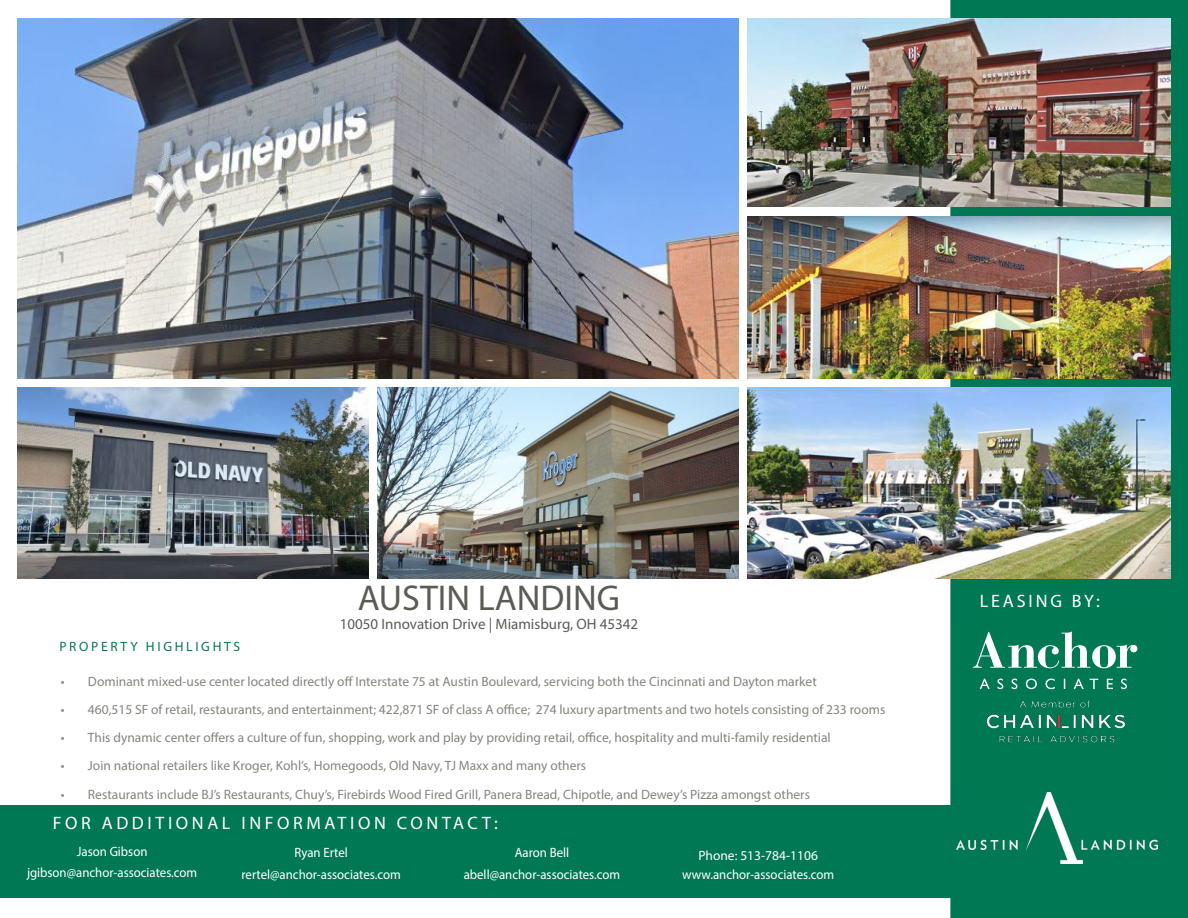
<style>
.page{position:relative;width:1188px;height:918px;background:#fff}
.page>*{position:absolute;margin:0;border:0;box-sizing:border-box;transform-origin:0 0}
.t1{font:36px "Myriad Pro";color:#5c5c56}
.t2{font:18px "Myriad Pro";letter-spacing:.2em;color:#fff}
.t3{font:18px "Myriad Pro";letter-spacing:.16em;color:#fff}
.t4{font:15px "Myriad Pro";color:#5c5c56}
.t5{font:13.5px "Myriad Pro";color:#85857c}
.t6{font:13.5px "Myriad Pro";color:#fff;scale:.95 1}
.t7{font:13.5px "Myriad Pro";letter-spacing:.2em;color:#007854}
.t8{font:13.5px "Myriad Pro";color:#fff}
</style>
<div class="page">
<div style="left:951px;top:1px;width:236px;height:916px;background:#007854"></div>
<div style="left:950px;top:0;width:238px;height:918px;border:2px solid #007854"></div>
<div style="left:0;top:805px;width:1186px;height:93px;background:#007854"></div>
<img style="left:17px;top:18px;width:722px;height:361px">
<img style="left:748px;top:18px;width:423px;height:189px">
<img style="left:748px;top:216px;width:423px;height:163px">
<img style="left:17px;top:387px;width:352px;height:191px">
<img style="left:377px;top:387px;width:362px;height:191px">
<img style="left:748px;top:387px;width:423px;height:191px">
<svg style="left:973px;top:631px;width:164px;height:37px"></svg>
<svg style="left:980px;top:679px;width:147px;height:10px"></svg>
<img style="left:986px;top:700px;width:139px;height:43px">
<img style="left:956px;top:792px;width:202px;height:72px">
<p class="t1" style="left:358px;top:576px;width:264px">AUSTIN LANDING</p>
<p class="t3" style="left:980px;top:590px;width:121px">LEASING BY:</p>
<p class="t4" style="left:340px;top:615px;width:300px">10050 Innovation Drive | Miamisburg, OH 45342</p>
<p class="t7" style="left:59px;top:638px;width:182px">PROPERTY HIGHLIGHTS</p>
<p class="t5" style="left:61px;top:673px;width:757px">• Dominant mixed-use center located directly off Interstate 75 at Austin Boulevard, servicing both the Cincinnati and Dayton market</p>
<p class="t5" style="left:61px;top:701px;width:826px">• 460,515 SF of retail, restaurants, and entertainment; 422,871 SF of class A office; 274 luxury apartments and two hotels consisting of 233 rooms</p>
<p class="t5" style="left:61px;top:729px;width:771px">• This dynamic center offers a culture of fun, shopping, work and play by providing retail, office, hospitality and multi-family residential</p>
<p class="t5" style="left:61px;top:758px;width:527px">• Join national retailers like Kroger, Kohl’s, Homegoods, Old Navy, TJ Maxx and many others</p>
<p class="t5" style="left:61px;top:786px;width:751px">• Restaurants include BJ’s Restaurants, Chuy’s, Firebirds Wood Fired Grill, Panera Bread, Chipotle, and Dewey’s Pizza amongst others</p>
<p class="t2" style="left:53px;top:812px;width:447px">FOR ADDITIONAL INFORMATION CONTACT:</p>
<p class="t6" style="left:77px;top:843px;width:76px">Jason Gibson</p>
<p class="t6" style="left:27px;top:865px;width:181px">jgibson@anchor-associates.com</p>
<p class="t6" style="left:294px;top:845px;width:58px">Ryan Ertel</p>
<p class="t6" style="left:242px;top:866px;width:169px">rertel@anchor-associates.com</p>
<p class="t6" style="left:515px;top:844px;width:59px">Aaron Bell</p>
<p class="t6" style="left:464px;top:866px;width:166px">abell@anchor-associates.com</p>
<p class="t8" style="left:698px;top:847px;width:121px">Phone: 513-784-1106</p>
<p class="t6" style="left:682px;top:867px;width:161px">www.anchor-associates.com</p>
</div>
